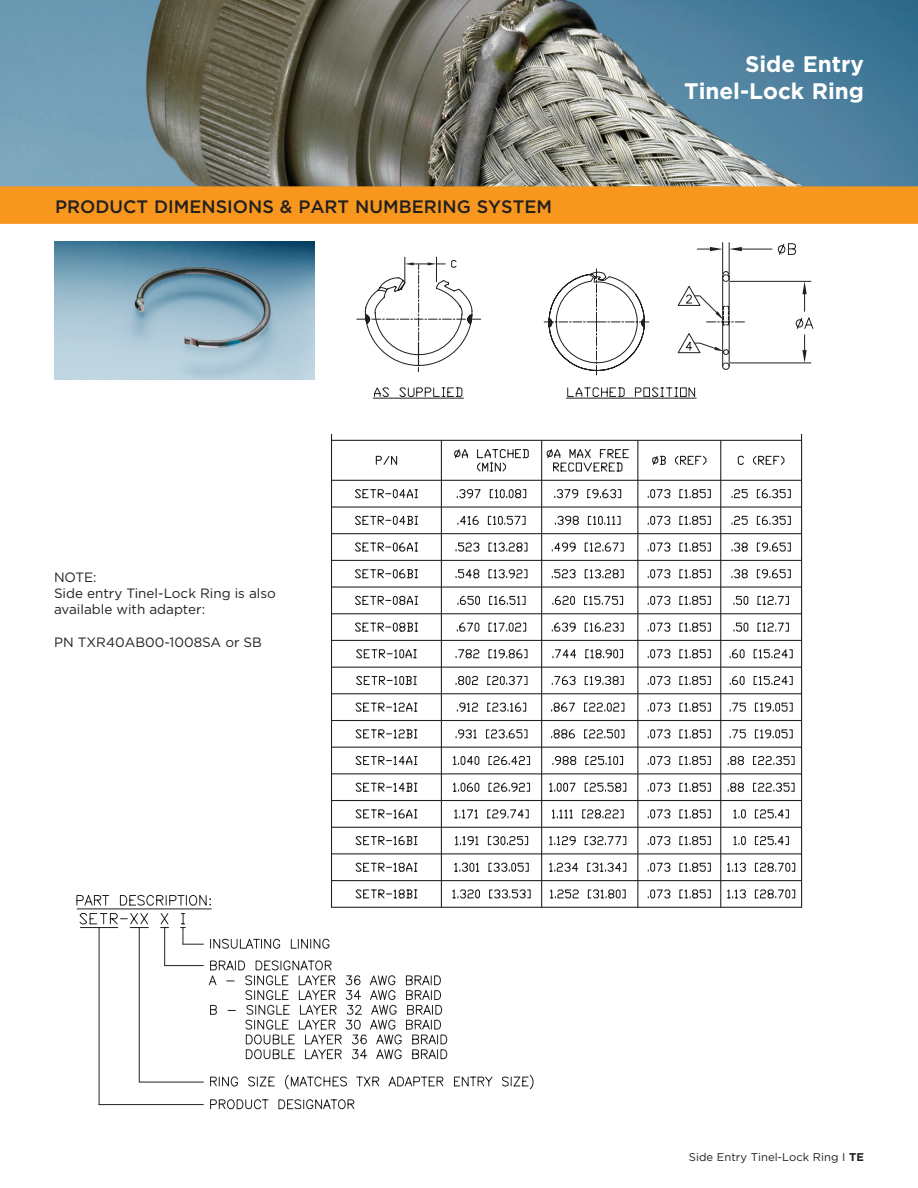
<style>
.page{position:relative;width:918px;height:1188px;background:#fff}
.page>*{position:absolute;margin:0;border:0;box-sizing:border-box;transform-origin:0 0}
.t1{font:700 22.5px/27px "Gotham";color:#fff;text-align:right}
.t2{font:500 18px "Gotham";color:#231f20}
.t3{font:13.5px/16.2px "Gotham";color:#231f20}
.t4{font:11.25px "Gotham";color:#231f20}
.s1{font-weight:700}
</style>
<div class="page">
<img style="left:0;top:0;width:918px;height:186px">
<div style="left:0;top:186px;width:918px;height:38px;background:#f7971d"></div>
<img style="left:54px;top:241px;width:261px;height:138px">
<svg style="left:722px;top:242px;width:91px;height:122px"></svg>
<svg style="left:697px;top:243px;width:99px;height:121px"></svg>
<svg style="left:365px;top:264px;width:365px;height:135px"></svg>
<svg style="left:76px;top:895px;width:458px;height:214px"></svg>
<svg style="left:109px;top:895px;width:11px;height:165px"></svg>
<svg style="left:120px;top:895px;width:414px;height:168px"></svg>
<svg style="left:331px;top:435px;width:471px;height:473px"></svg>
<svg style="left:548px;top:439px;width:174px;height:469px"></svg>
<h2 class="t2" style="left:55px;top:197px;width:498px">PRODUCT DIMENSIONS &amp; PART NUMBERING SYSTEM</h2>
<h1 class="t1" style="left:684px;top:50px;width:181px">Side Entry<br>Tinel-Lock Ring</h1>
<p class="t3" style="left:54px;top:569px;width:223px">NOTE:<br>Side entry Tinel-Lock Ring is also available with adapter:</p>
<p class="t3" style="left:54px;top:634px;width:209px">PN TXR40AB00-1008SA or SB</p>
<p class="t4" style="left:689px;top:1150px;width:177px">Side Entry Tinel-Lock Ring I <span class="s1">TE</span></p>
</div>
